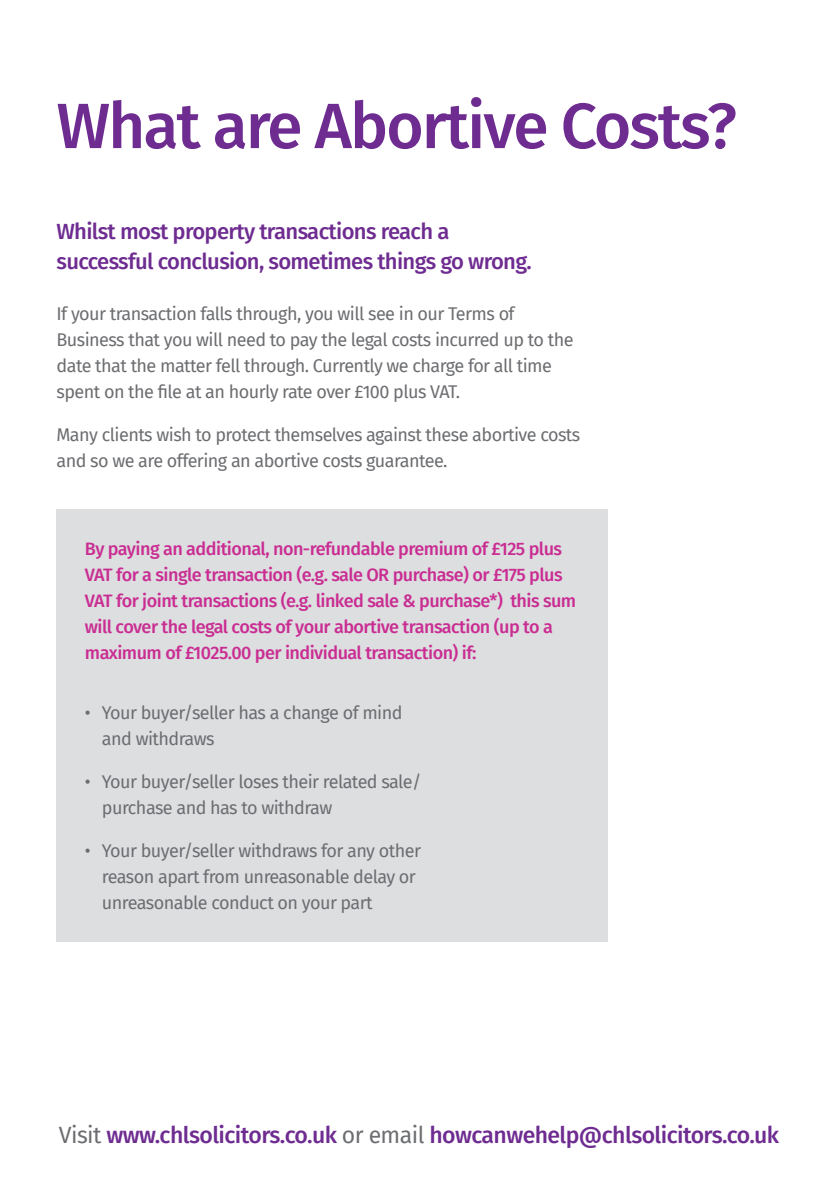
<style>
.page{position:relative;width:840px;height:1191px;background:#fff}
.page>*{position:absolute;margin:0;border:0;box-sizing:border-box;transform-origin:0 0}
.t1{font:500 64px "Fira Sans";letter-spacing:-.03em;color:#6e2c91}
.t2{font:500 23px "Fira Sans";letter-spacing:-.025em;color:#6e2c91}
.t3{font:500 22px/30px "Fira Sans";letter-spacing:-.03em;color:#6e2c91}
.t4{font:18px/26px "Fira Sans";letter-spacing:-.03em;color:#6c6d70}
.t5{font:500 18px/26px "Fira Sans";letter-spacing:-.03em;color:#c92d92}
.s1{font-weight:400;color:#6c6d70}
</style>
<div class="page">
<div style="left:56px;top:509px;width:552px;height:433px;background:#dddee0"></div>
<h1 class="t1" style="left:56px;top:74px;width:681px">What are Abortive Costs?</h1>
<p class="t3" style="left:56px;top:215px;width:476px">Whilst most property transactions reach a successful conclusion, sometimes things go wrong.</p>
<p class="t4" style="left:56px;top:300px;width:518px">If your transaction falls through, you will see in our Terms of Business that you will need to pay the legal costs incurred up to the date that the matter fell through. Currently we charge for all time spent on the file at an hourly rate over £100 plus VAT.</p>
<p class="t4" style="left:56px;top:421px;width:525px">Many clients wish to protect themselves against these abortive costs and so we are offering an abortive costs guarantee.</p>
<p class="t5" style="left:85px;top:535px;width:492px">By paying an additional, non-refundable premium of £125 plus VAT for a single transaction (e.g. sale OR purchase) or £175 plus VAT for joint transactions (e.g. linked sale &amp; purchase*) this sum will cover the legal costs of your abortive transaction (up to a maximum of £1025.00 per individual transaction) if:</p>
<p class="t4" style="left:102px;top:699px;width:302px;text-indent:-17px">• Your buyer/seller has a change of mind and withdraws</p>
<p class="t4" style="left:102px;top:768px;width:321px;text-indent:-17px">• Your buyer/seller loses their related sale/ purchase and has to withdraw</p>
<p class="t4" style="left:102px;top:837px;width:320px;text-indent:-17px">• Your buyer/seller withdraws for any other reason apart from unreasonable delay or unreasonable conduct on your part</p>
<p class="t2" style="left:59px;top:1116px;width:721px"><span class="s1">Visit</span> www.chlsolicitors.co.uk <span class="s1">or email</span> howcanwehelp@chlsolicitors.co.uk</p>
</div>
